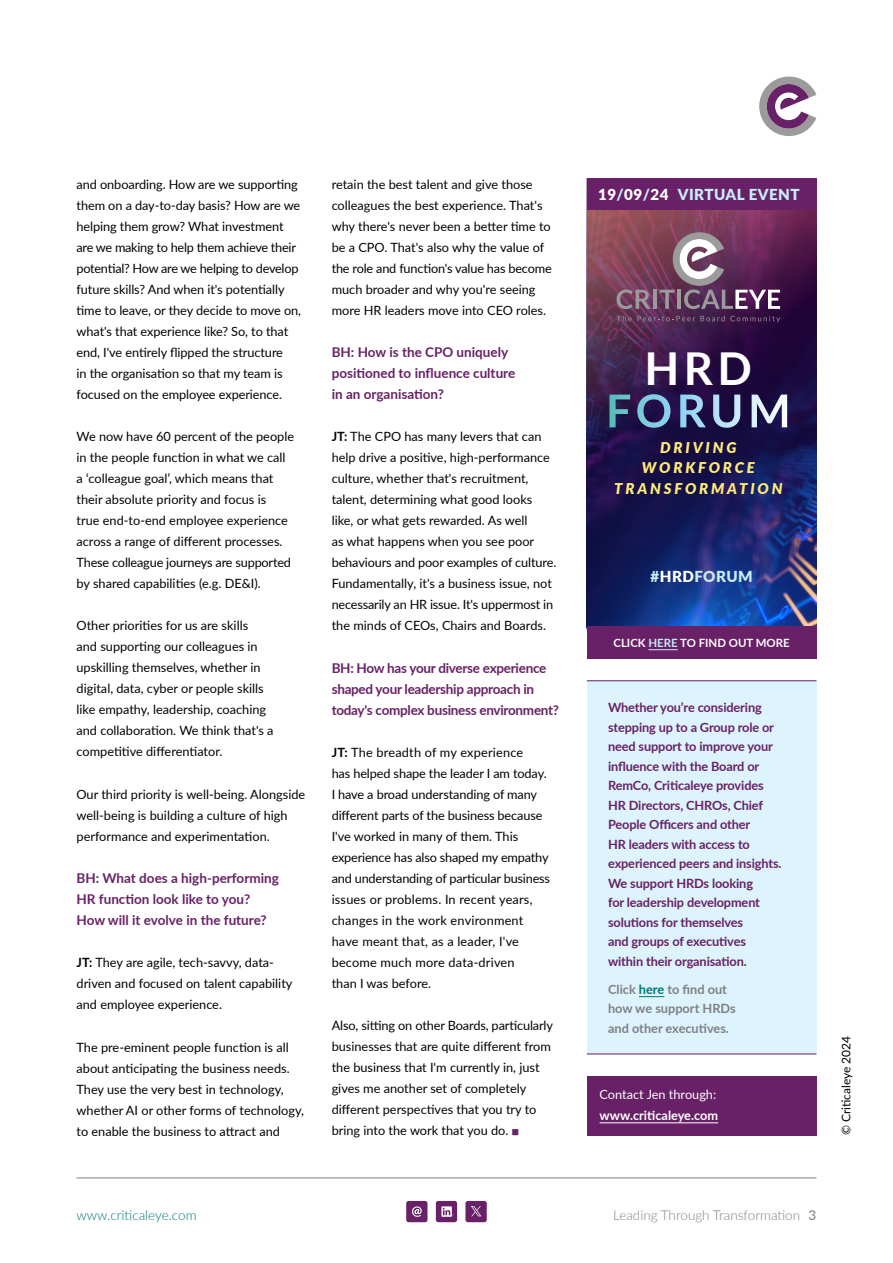
<style>
.page{position:relative;width:893px;height:1263px;background:#fff}
.page>*{position:absolute;margin:0;border:0;box-sizing:border-box;transform-origin:0 0}
.t1{font:700 45.3px/42.9px "Lato";letter-spacing:.095em;color:#fff;text-align:center}
.t2{font:900 15.15px "Lato";letter-spacing:.03em;color:#c6ecfb}
.t3{font:italic 900 14.85px/20.5px "Lato";letter-spacing:.19em;color:#ffea77;text-align:center}
.t4{font:700 13.5px/21px "Lato";letter-spacing:-.01em;color:#682166}
.t5{font:300 13.5px "Lato";color:#807f83}
.t6{font:300 13.5px "Lato";color:#077}
.t7{font:12.75px/21px "Lato";color:#000}
.t8{font:700 12.75px/19.5px "Lato";letter-spacing:-.01em;color:#682166}
.t9{font:700 12.75px/19.5px "Lato";color:#807f83}
.t10{font:700 12.75px "Lato";color:#fff}
.t11{font:12.75px "Lato";color:#fff}
.t12{font:12px "Lato";color:#000}
.t13{font:700 11.4px "Lato";color:#fff}
.s1{font-weight:700}
.s2{color:#682166}
.s3{color:#fff}
.s4{color:#c6ecfb}
.s5{color:#077}
.s6{font-weight:400}
</style>
<div class="page">
<div style="left:436px;top:1201px;width:21px;height:21px;background:#682166;border-radius:2px"></div>
<svg style="left:441px;top:1206px;width:11px;height:11px"></svg>
<svg style="left:443px;top:1208px;width:11px;height:7px"></svg>
<div style="left:406px;top:1201px;width:21px;height:21px;background:#682166;border-radius:2px"></div>
<svg style="left:412px;top:1206px;width:10px;height:11px"></svg>
<div style="left:465px;top:1201px;width:22px;height:21px;background:#682166;border-radius:2px"></div>
<svg style="left:471px;top:1206px;width:10px;height:10px"></svg>
<hr style="left:77px;top:1177px;width:739px;height:1px;background:#807f83">
<svg style="left:759px;top:77px;width:57px;height:59px"></svg>
<img style="left:587px;top:210px;width:229px;height:416px">
<svg style="left:617px;top:289px;width:33px;height:20px"></svg>
<hr style="left:653px;top:290px;width:4px;height:19px;background:#9c9b9b">
<svg style="left:659px;top:232px;width:121px;height:77px;background:#7c5473"></svg>
<svg style="left:617px;top:316px;width:163px;height:7px"></svg>
<div style="left:587px;top:179px;width:229px;height:31px;background:#682166"></div>
<div style="left:587px;top:681px;width:229px;height:373px;background:#ddf3fd"></div>
<svg style="left:639px;top:996px;width:25px;height:1px"></svg>
<hr style="left:587px;top:680px;width:229px;height:1px;background:#682166">
<hr style="left:587px;top:1053px;width:229px;height:1px;background:#682166">
<div style="left:587px;top:626px;width:229px;height:33px;background:#682166"></div>
<hr style="left:648px;top:649px;width:30px;height:1px;background:#c6ecfb">
<div style="left:587px;top:1076px;width:229px;height:59px;background:#682166"></div>
<hr style="left:600px;top:1122px;width:118px;height:1px;background:#fff">
<p class="t7" style="left:77px;top:173px;width:226px">and onboarding. How are we supporting them on a day-to-day basis? How are we helping them grow? What investment are we making to help them achieve their potential? How are we helping to develop future skills? And when it's potentially time to leave, or they decide to move on, what's that experience like? So, to that end, I've entirely flipped the structure<br>in the organisation so that my team is focused on the employee experience.</p>
<p class="t7" style="left:77px;top:425px;width:219px">We now have 60 percent of the people in the people function in what we call a ‘colleague goal’, which means that their absolute priority and focus is<br>true end-to-end employee experience across a range of different processes.<br>These colleague journeys are supported by shared capabilities (e.g. DE&amp;I).</p>
<p class="t7" style="left:77px;top:615px;width:199px">Other priorities for us are skills<br>and supporting our colleagues in upskilling themselves, whether in digital, data, cyber or people skills like empathy, leadership, coaching and collaboration. We think that's a competitive differentiator.</p>
<p class="t7" style="left:77px;top:783px;width:230px">Our third priority is well-being. Alongside well-being is building a culture of high performance and experimentation.</p>
<p class="t4" style="left:77px;top:867px;width:204px">BH: What does a high-performing<br>HR function look like to you?<br>How will it evolve in the future?</p>
<p class="t7" style="left:77px;top:951px;width:217px"><span class="s1">JT:</span> They are agile, tech-savvy, data&shy;driven and focused on talent capability and employee experience.</p>
<p class="t7" style="left:77px;top:1036px;width:229px">The pre-eminent people function is all about anticipating the business needs.<br>They use the very best in technology, whether AI or other forms of technology, to enable the business to attract and</p>
<p class="t7" style="left:332px;top:173px;width:222px">retain the best talent and give those colleagues the best experience. That's why there's never been a better time to be a CPO. That's also why the value of the role and function's value has become much broader and why you're seeing more HR leaders move into CEO roles.</p>
<p class="t4" style="left:332px;top:341px;width:185px">BH: How is the CPO uniquely positioned to influence culture in an organisation?</p>
<p class="t7" style="left:332px;top:426px;width:226px"><span class="s1">JT:</span> The CPO has many levers that can help drive a positive, high-performance culture, whether that's recruitment, talent, determining what good looks like, or what gets rewarded. As well<br>as what happens when you see poor behaviours and poor examples of culture.<br>Fundamentally, it's a business issue, not necessarily an HR issue. It's uppermost in the minds of CEOs, Chairs and Boards.</p>
<p class="t4" style="left:332px;top:657px;width:229px">BH: How has your diverse experience shaped your leadership approach in today's complex business environment?</p>
<p class="t7" style="left:332px;top:741px;width:220px"><span class="s1">JT:</span> The breadth of my experience<br>has helped shape the leader I am today.<br>I have a broad understanding of many different parts of the business because I've worked in many of them. This experience has also shaped my empathy and understanding of particular business issues or problems. In recent years, changes in the work environment have meant that, as a leader, I've become much more data-driven<br>than I was before.</p>
<p class="t7" style="left:332px;top:1014px;width:223px">Also, sitting on other Boards, particularly businesses that are quite different from the business that I'm currently in, just gives me another set of completely different perspectives that you try to bring into the work that you do. <span class="s2">■</span></p>
<p class="t2" style="left:598px;top:183px;width:203px"><span class="s3">19</span>/<span class="s3">09</span>/<span class="s3">24</span> VIRTUAL EVENT</p>
<h1 class="t1" style="left:606px;top:345px;width:186px">HRD<br>FORUM</h1>
<p class="t3" style="left:614px;top:436px;width:170px">DRIVING<br>WORKFORCE<br>TRANSFORMATION</p>
<p class="t2" style="left:650px;top:565px;width:104px">#<span class="s3">HRD</span>FORUM</p>
<p class="t13" style="left:613px;top:634px;width:178px">CLICK <span class="s4">HERE</span> TO FIND OUT MORE</p>
<p class="t8" style="left:608px;top:697px;width:175px">Whether you’re considering stepping up to a Group role or need support to improve your influence with the Board or<br>RemCo, Criticaleye provides<br>HR Directors, CHROs, Chief<br>People Officers and other<br>HR leaders with access to experienced peers and insights.<br>We support HRDs looking<br>for leadership development solutions for themselves<br>and groups of executives within their organisation.</p>
<p class="t9" style="left:608px;top:979px;width:129px">Click <span class="s5">here</span> to find out how we support HRDs and other executives.</p>
<p class="t11" style="left:600px;top:1085px;width:118px">Contact Jen through:</p>
<p class="t10" style="left:600px;top:1106px;width:120px">www.criticaleye.com</p>
<p class="t12" style="left:837px;top:1135px;width:101px;rotate:-90deg">© Criticaleye 2024</p>
<p class="t6" style="left:77px;top:1206px;width:122px">www.criticaleye.com</p>
<p class="t5" style="left:613px;top:1206px;width:205px">Leading Through Transformation <span class="s6">3</span></p>
</div>
